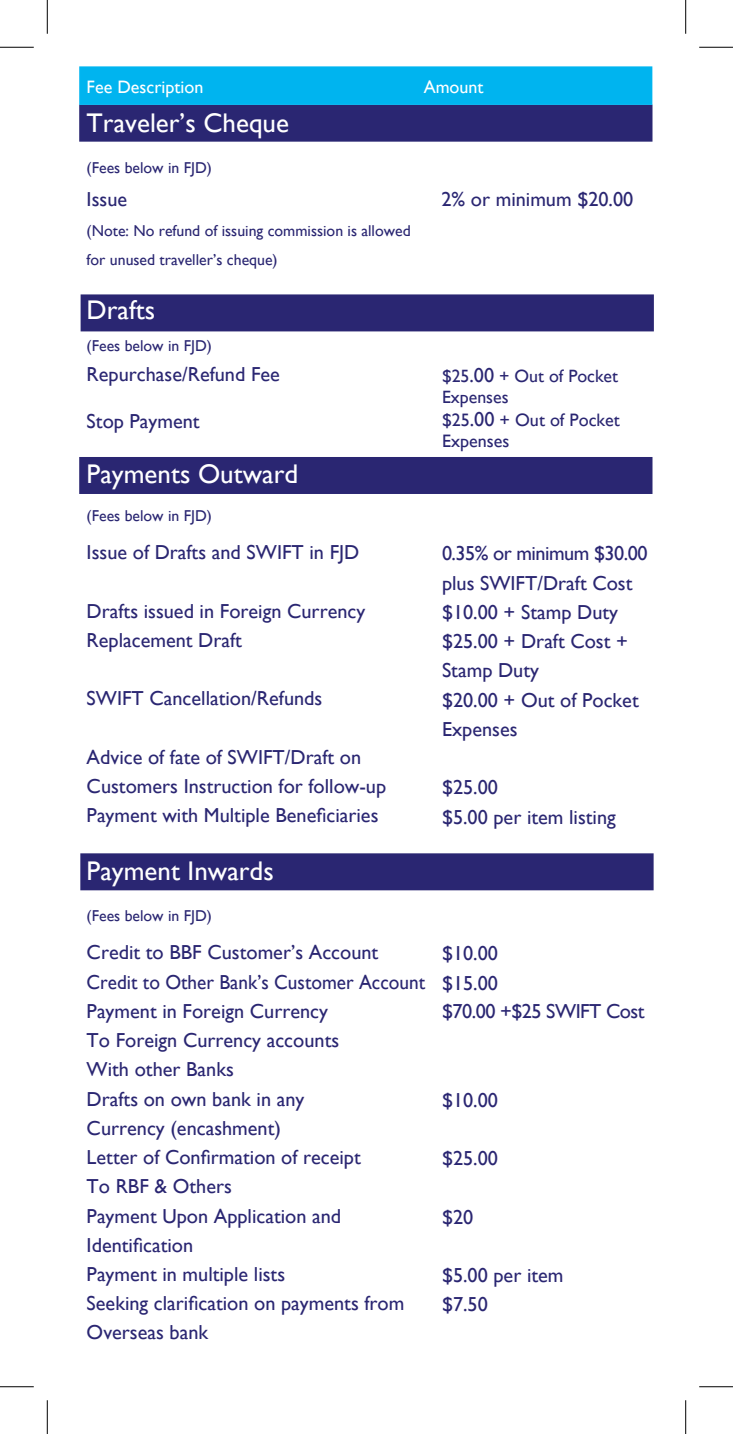
<style>
.page{position:relative;width:733px;height:1434px;background:#fff}
.page>*{position:absolute;margin:0;border:0;box-sizing:border-box;transform-origin:0 0}
.t1{font:27px "Gill Sans";color:#fff}
.t2{font:20.25px/29.2px "Gill Sans";color:#2a2672}
.t3{font:20.25px "Gill Sans";letter-spacing:-.025em;color:#2a2672}
.t4{font:18px/21.6px "Gill Sans";color:#2a2672}
.t5{font:18px "Gill Sans";color:#fff}
.t6{font:17.78px/21.4px "Gill Sans";color:#2a2672}
.t7{font:15.75px/29.2px "Gill Sans";color:#2a2672}
.s1{font-size:20.25px}
</style>
<div class="page">
<div style="left:79px;top:105px;width:573px;height:37px;background:#2a2672;border:2px solid #2a2672"></div>
<div style="left:79px;top:66px;width:573px;height:39px;background:#00b4ef;border:2px solid #00b5f0"></div>
<div style="left:81px;top:294px;width:572px;height:37px;background:#2a2672;border:2px solid #2a2672"></div>
<div style="left:79px;top:457px;width:573px;height:37px;background:#2a2672"></div>
<div style="left:80px;top:853px;width:573px;height:37px;background:#2a2672;border:2px solid #2a2672"></div>
<hr style="left:0;top:47px;width:34px;height:1px;background:#000">
<hr style="left:699px;top:47px;width:33px;height:1px;background:#000">
<hr style="left:0;top:1386px;width:34px;height:1px;background:#000">
<hr style="left:699px;top:1386px;width:33px;height:1px;background:#000">
<hr style="left:47px;top:0;width:1px;height:34px;background:#000">
<hr style="left:47px;top:1400px;width:1px;height:34px;background:#000">
<hr style="left:685px;top:0;width:1px;height:34px;background:#000">
<hr style="left:685px;top:1400px;width:1px;height:34px;background:#000">
<p class="t5" style="left:87px;top:76px;width:118px">Fee Description</p>
<p class="t5" style="left:423px;top:76px;width:61px">Amount</p>
<h1 class="t1" style="left:87px;top:107px;width:204px">Traveler’s Cheque</h1>
<p class="t7" style="left:87px;top:153px;width:127px">(Fees below in FJD)</p>
<p class="t2" style="left:87px;top:185px;width:42px">Issue</p>
<p class="t7" style="left:87px;top:216px;width:325px">(Note: No refund of issuing commission is allowed for unused traveller’s cheque)</p>
<h1 class="t1" style="left:87px;top:294px;width:70px">Drafts</h1>
<p class="t7" style="left:87px;top:332px;width:127px">(Fees below in FJD)</p>
<p class="t2" style="left:87px;top:360px;width:195px">Repurchase/Refund Fee</p>
<p class="t2" style="left:87px;top:407px;width:114px">Stop Payment</p>
<h1 class="t1" style="left:87px;top:458px;width:213px">Payments Outward</h1>
<p class="t7" style="left:87px;top:501px;width:127px">(Fees below in FJD)</p>
<p class="t2" style="left:87px;top:538px;width:274px">Issue of Drafts and SWIFT in FJD</p>
<p class="t2" style="left:87px;top:597px;width:280px">Drafts issued in Foreign Currency<br>Replacement Draft</p>
<p class="t2" style="left:87px;top:684px;width:237px">SWIFT Cancellation/Refunds</p>
<p class="t2" style="left:441px;top:185px;width:193px">2% or minimum $20.00</p>
<p class="t6" style="left:442px;top:365px;width:177px">$25<span class="s1">.00</span> + Out of Pocket<br>Expenses</p>
<p class="t4" style="left:442px;top:409px;width:179px">$25<span class="s1">.00</span> + Out of Pocket<br>Expenses</p>
<p class="t2" style="left:442px;top:539px;width:207px">0.35% or minimum $30.00 plus SWIFT/Draft Cost $10.00 + Stamp Duty $25.00 + Draft Cost +<br>Stamp Duty<br>$20.00 + Out of Pocket<br>Expenses</p>
<p class="t2" style="left:442px;top:773px;width:175px">$25.00<br>$5.00 per item listing</p>
<p class="t2" style="left:87px;top:743px;width:301px">Advice of fate of SWIFT/Draft on<br>Customers Instruction for follow-up<br>Payment with Multiple Beneficiaries</p>
<h1 class="t1" style="left:87px;top:855px;width:188px">Payment Inwards</h1>
<p class="t7" style="left:87px;top:901px;width:127px">(Fees below in FJD)</p>
<p class="t2" style="left:87px;top:938px;width:340px">Credit to BBF Customer’s Account<br>Credit to Other Bank’s Customer Account<br>Payment in Foreign Currency<br>To Foreign Currency accounts<br>With other Banks<br>Drafts on own bank in any<br>Currency (encashment)<br>Letter of Confirmation of receipt<br>To RBF &amp; Others<br>Payment Upon Application and<br>Identification<br>Payment in multiple lists<br>Seeking clarification on payments from<br>Overseas bank</p>
<p class="t2" style="left:442px;top:939px;width:57px">$10.00 $15.00</p>
<p class="t3" style="left:442px;top:999px;width:204px">$70.00 +$25 SWIFT Cost</p>
<p class="t2" style="left:442px;top:1085px;width:57px">$10.00</p>
<p class="t2" style="left:442px;top:1144px;width:57px">$25.00</p>
<p class="t2" style="left:442px;top:1203px;width:33px">$20</p>
<p class="t2" style="left:442px;top:1261px;width:123px">$5.00 per item $7.50</p>
</div>
